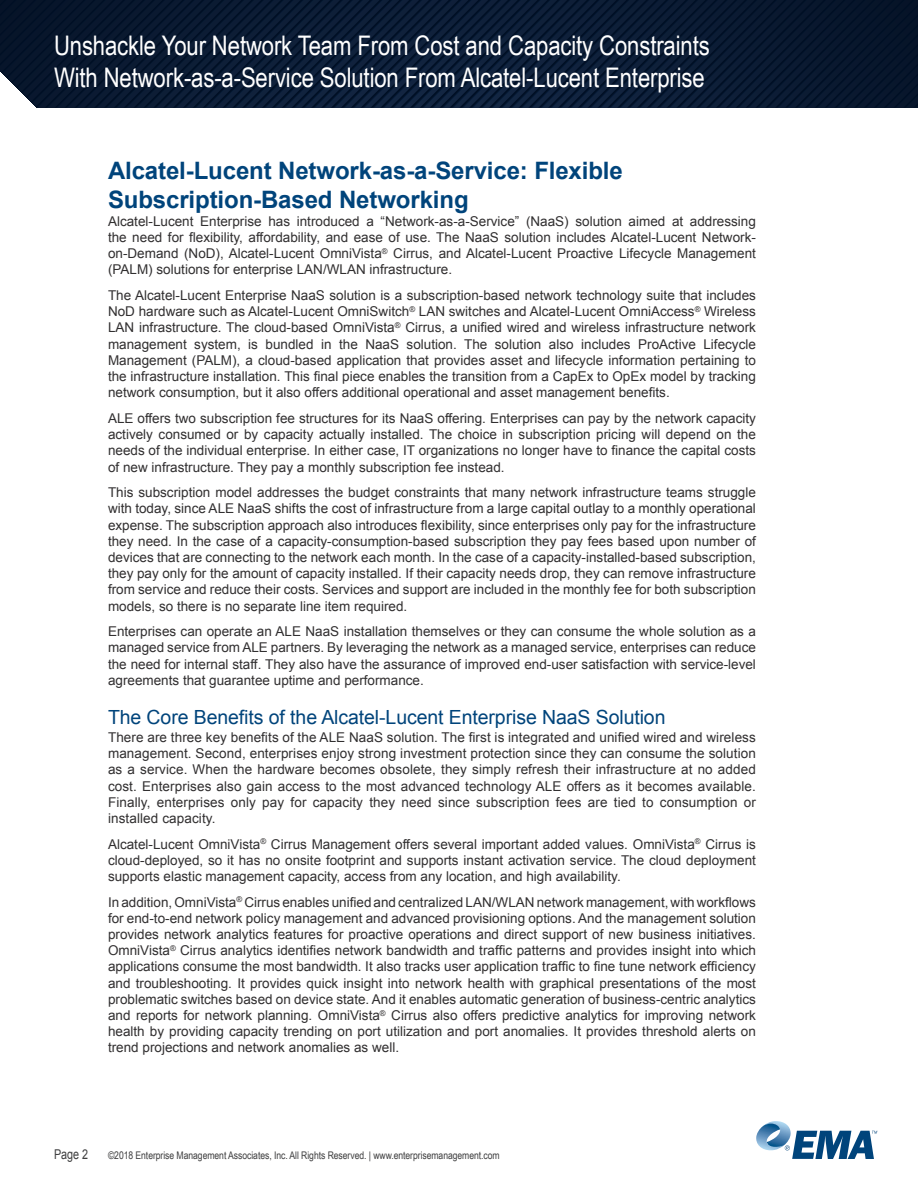
<style>
.page{position:relative;width:918px;height:1188px;background:#fff}
.page>*{position:absolute;margin:0;border:0;box-sizing:border-box;transform-origin:0 0}
.t1{font:27px/32.4px "Arial Narrow";letter-spacing:-.005em;color:#fff}
.Heading_1{font:700 24px/28.8px "Arial";letter-spacing:-.005em;color:#00447b}
.Heading_2{font:19.5px "Arial";letter-spacing:-.005em;color:#00447b}
.t2{font:13.5px/16.2px "Arial";color:#312f30;text-align:justify}
.t3{font:13.5px "Arial";color:#3e3e3f;scale:.8 1}
.t4{font:10.5px "Arial Narrow";letter-spacing:-.005em;color:#3e3e3f}
</style>
<div class="page">
<svg style="left:0;top:0;width:918px;height:108px;background:#0a1b32"></svg>
<svg style="left:756px;top:1121px;width:121px;height:38px"></svg>
<h1 class="t1" style="left:54px;top:28px;width:657px">Unshackle Your Network Team From Cost and Capacity Constraints<br>With Network-as-a-Service Solution From Alcatel-Lucent Enterprise</h1>
<p class="Heading_1" style="left:108px;top:157px;width:516px">Alcatel-Lucent Network-as-a-Service: Flexible<br>Subscription-Based Networking</p>
<p class="t2" style="left:108px;top:213px;width:649px">Alcatel-Lucent Enterprise has introduced a “Network-as-a-Service” (NaaS) solution aimed at addressing the need for flexibility, affordability, and ease of use. The NaaS solution includes Alcatel-Lucent Network&shy;on-Demand (NoD), Alcatel-Lucent OmniVista<sup>®</sup> Cirrus, and Alcatel-Lucent Proactive Lifecycle Management (PALM) solutions for enterprise LAN/WLAN infrastructure.</p>
<p class="t2" style="left:108px;top:287px;width:649px">The Alcatel-Lucent Enterprise NaaS solution is a subscription-based network technology suite that includes NoD hardware such as Alcatel-Lucent OmniSwitch<sup>®</sup> LAN switches and Alcatel-Lucent OmniAccess<sup>®</sup> Wireless LAN infrastructure. The cloud-based OmniVista<sup>®</sup> Cirrus, a unified wired and wireless infrastructure network management system, is bundled in the NaaS solution. The solution also includes ProActive Lifecycle Management (PALM), a cloud-based application that provides asset and lifecycle information pertaining to the infrastructure installation. This final piece enables the transition from a CapEx to OpEx model by tracking network consumption, but it also offers additional operational and asset management benefits.</p>
<p class="t2" style="left:108px;top:410px;width:650px">ALE offers two subscription fee structures for its NaaS offering. Enterprises can pay by the network capacity actively consumed or by capacity actually installed. The choice in subscription pricing will depend on the needs of the individual enterprise. In either case, IT organizations no longer have to finance the capital costs of new infrastructure. They pay a monthly subscription fee instead.</p>
<p class="t2" style="left:108px;top:484px;width:649px">This subscription model addresses the budget constraints that many network infrastructure teams struggle with today, since ALE NaaS shifts the cost of infrastructure from a large capital outlay to a monthly operational expense. The subscription approach also introduces flexibility, since enterprises only pay for the infrastructure they need. In the case of a capacity-consumption-based subscription they pay fees based upon number of devices that are connecting to the network each month. In the case of a capacity-installed-based subscription, they pay only for the amount of capacity installed. If their capacity needs drop, they can remove infrastructure from service and reduce their costs. Services and support are included in the monthly fee for both subscription models, so there is no separate line item required.</p>
<p class="t2" style="left:108px;top:624px;width:649px">Enterprises can operate an ALE NaaS installation themselves or they can consume the whole solution as a managed service from ALE partners. By leveraging the network as a managed service, enterprises can reduce the need for internal staff. They also have the assurance of improved end-user satisfaction with service-level agreements that guarantee uptime and performance.</p>
<p class="Heading_2" style="left:108px;top:705px;width:559px">The Core Benefits of the Alcatel-Lucent Enterprise NaaS Solution</p>
<p class="t2" style="left:108px;top:729px;width:649px">There are three key benefits of the ALE NaaS solution. The first is integrated and unified wired and wireless management. Second, enterprises enjoy strong investment protection since they can consume the solution as a service. When the hardware becomes obsolete, they simply refresh their infrastructure at no added cost. Enterprises also gain access to the most advanced technology ALE offers as it becomes available.<br>Finally, enterprises only pay for capacity they need since subscription fees are tied to consumption or installed capacity.</p>
<p class="t2" style="left:108px;top:836px;width:649px">Alcatel-Lucent OmniVista<sup>®</sup> Cirrus Management offers several important added values. OmniVista<sup>®</sup> Cirrus is cloud-deployed, so it has no onsite footprint and supports instant activation service. The cloud deployment supports elastic management capacity, access from any location, and high availability.</p>
<p class="t2" style="left:108px;top:894px;width:649px">In addition, OmniVista<sup>®</sup> Cirrus enables unified and centralized LAN/WLAN network management, with workflows for end-to-end network policy management and advanced provisioning options. And the management solution provides network analytics features for proactive operations and direct support of new business initiatives.<br>OmniVista<sup>®</sup> Cirrus analytics identifies network bandwidth and traffic patterns and provides insight into which applications consume the most bandwidth. It also tracks user application traffic to fine tune network efficiency and troubleshooting. It provides quick insight into network health with graphical presentations of the most problematic switches based on device state. And it enables automatic generation of business-centric analytics and reports for network planning. OmniVista<sup>®</sup> Cirrus also offers predictive analytics for improving network health by providing capacity trending on port utilization and port anomalies. It provides threshold alerts on trend projections and network anomalies as well.</p>
<p class="t3" style="left:54px;top:1145px;width:44px">Page 2</p>
<p class="t4" style="left:108px;top:1147px;width:393px">©2018 Enterprise Management Associates, Inc. All Rights Reserved. | www.enterprisemanagement.com</p>
</div>
